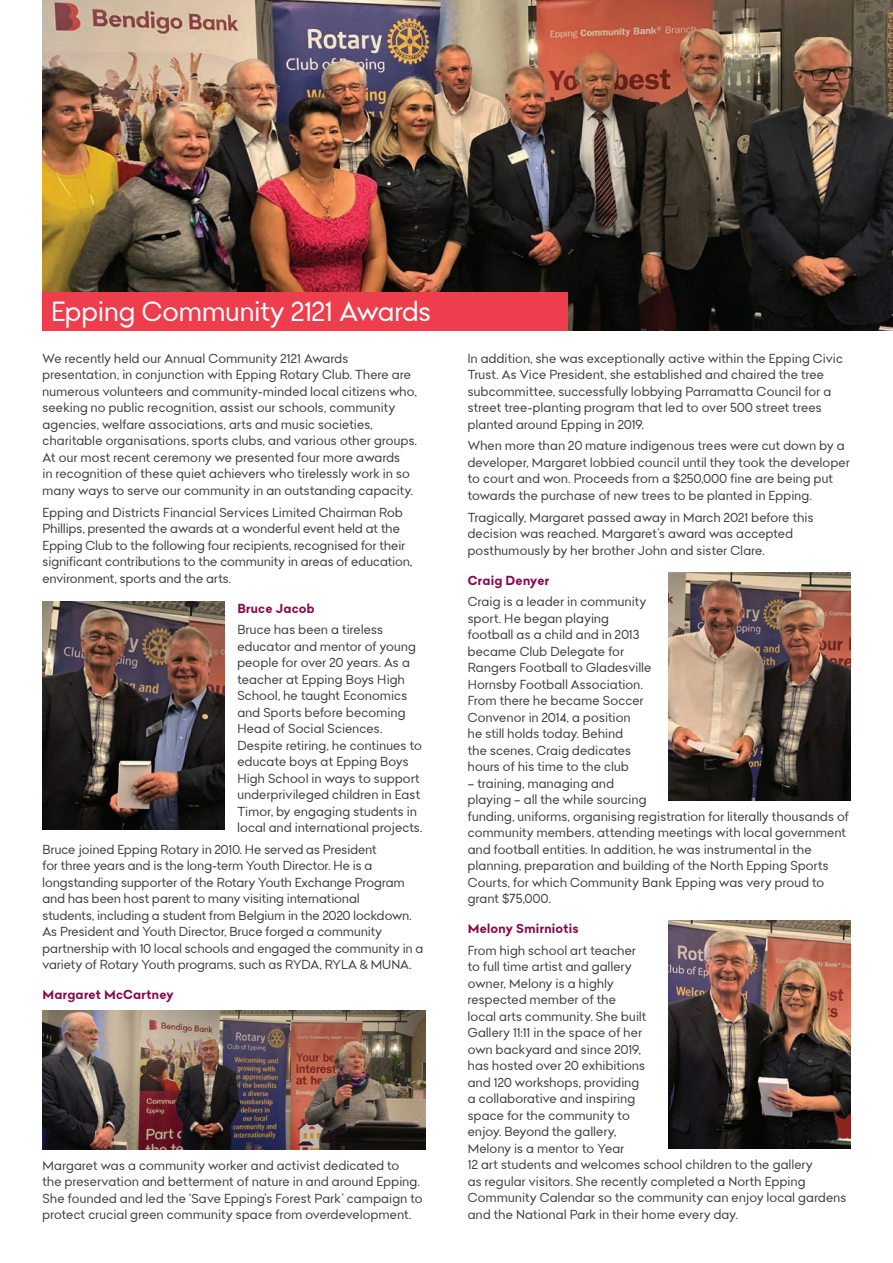
<style>
.page{position:relative;width:893px;height:1263px;background:#fff}
.page>*{position:absolute;margin:0;border:0;box-sizing:border-box;transform-origin:0 0}
.t1{font:27px "Bendigo Sans";letter-spacing:.005em;color:#fff}
.t2{font:12.75px/16.5px "Bendigo Sans";letter-spacing:.02em;color:#3e3e3f}
.t3{font:700 12.75px "Bendigo Sans";letter-spacing:.02em;color:#88064e}
</style>
<div class="page">
<img style="left:43px;top:0;width:850px;height:330px">
<img style="left:43px;top:1010px;width:382px;height:139px">
<img style="left:668px;top:921px;width:182px;height:228px">
<img style="left:43px;top:602px;width:182px;height:227px">
<img style="left:668px;top:572px;width:182px;height:228px">
<div style="left:43px;top:292px;width:525px;height:38px;background:#ee3d4c"></div>
<h1 class="t1" style="left:51px;top:294px;width:381px">Epping Community 2121 Awards</h1>
<p class="t2" style="left:43px;top:350px;width:376px">We recently held our Annual Community 2121 Awards presentation, in conjunction with Epping Rotary Club. There are numerous volunteers and community-minded local citizens who, seeking no public recognition, assist our schools, community agencies, welfare associations, arts and music societies, charitable organisations, sports clubs, and various other groups.<br>At our most recent ceremony we presented four more awards<br>in recognition of these quiet achievers who tirelessly work in so many ways to serve our community in an outstanding capacity.</p>
<p class="t2" style="left:43px;top:503px;width:371px">Epping and Districts Financial Services Limited Chairman Rob Phillips, presented the awards at a wonderful event held at the Epping Club to the following four recipients, recognised for their significant contributions to the community in areas of education, environment, sports and the arts.</p>
<p class="t3" style="left:237px;top:600px;width:79px">Bruce Jacob</p>
<p class="t2" style="left:237px;top:621px;width:186px">Bruce has been a tireless educator and mentor of young people for over 20 years. As a teacher at Epping Boys High<br>School, he taught Economics and Sports before becoming<br>Head of Social Sciences.<br>Despite retiring, he continues to educate boys at Epping Boys<br>High School in ways to support underprivileged children in East<br>Timor, by engaging students in local and international projects.</p>
<p class="t2" style="left:43px;top:841px;width:382px">Bruce joined Epping Rotary in 2010. He served as President<br>for three years and is the long-term Youth Director. He is a longstanding supporter of the Rotary Youth Exchange Program and has been host parent to many visiting international<br>students, including a student from Belgium in the 2020 lockdown.<br>As President and Youth Director, Bruce forged a community partnership with 10 local schools and engaged the community in a variety of Rotary Youth programs, such as RYDA, RYLA &amp; MUNA.</p>
<p class="t3" style="left:43px;top:987px;width:133px">Margaret McCartney</p>
<p class="t2" style="left:43px;top:1156px;width:381px">Margaret was a community worker and activist dedicated to<br>the preservation and betterment of nature in and around Epping.<br>She founded and led the ‘Save Epping’s Forest Park’ campaign to protect crucial green community space from overdevelopment.</p>
<p class="t2" style="left:468px;top:350px;width:377px">In addition, she was exceptionally active within the Epping Civic Trust. As Vice President, she established and chaired the tree subcommittee, successfully lobbying Parramatta Council for a street tree-planting program that led to over 500 street trees planted around Epping in 2019.</p>
<p class="t2" style="left:468px;top:437px;width:384px">When more than 20 mature indigenous trees were cut down by a developer, Margaret lobbied council until they took the developer to court and won. Proceeds from a $250,000 fine are being put towards the purchase of new trees to be planted in Epping.</p>
<p class="t2" style="left:468px;top:508px;width:347px">Tragically, Margaret passed away in March 2021 before this decision was reached. Margaret’s award was accepted posthumously by her brother John and sister Clare.</p>
<p class="t3" style="left:468px;top:572px;width:83px">Craig Denyer</p>
<p class="t2" style="left:468px;top:593px;width:185px">Craig is a leader in community sport. He began playing football as a child and in 2013 became Club Delegate for<br>Rangers Football to Gladesville<br>Hornsby Football Association.<br>From there he became Soccer<br>Convenor in 2014, a position<br>he still holds today. Behind<br>the scenes, Craig dedicates hours of his time to the club</p>
<p class="t2" style="left:468px;top:775px;width:383px">– training, managing and<br>playing – all the while sourcing<br>funding, uniforms, organising registration for literally thousands of community members, attending meetings with local government and football entities. In addition, he was instrumental in the planning, preparation and building of the North Epping Sports Courts, for which Community Bank Epping was very proud to grant $75,000.</p>
<p class="t3" style="left:468px;top:921px;width:112px">Melony Smirniotis</p>
<p class="t2" style="left:468px;top:942px;width:380px">From high school art teacher<br>to full time artist and gallery<br>owner, Melony is a highly<br>respected member of the<br>local arts community. She built<br>Gallery 11:11 in the space of her<br>own backyard and since 2019,<br>has hosted over 20 exhibitions<br>and 120 workshops, providing<br>a collaborative and inspiring<br>space for the community to<br>enjoy. Beyond the gallery,<br>Melony is a mentor to Year<br>12 art students and welcomes school children to the gallery<br>as regular visitors. She recently completed a North Epping Community Calendar so the community can enjoy local gardens and the National Park in their home every day.</p>
</div>
